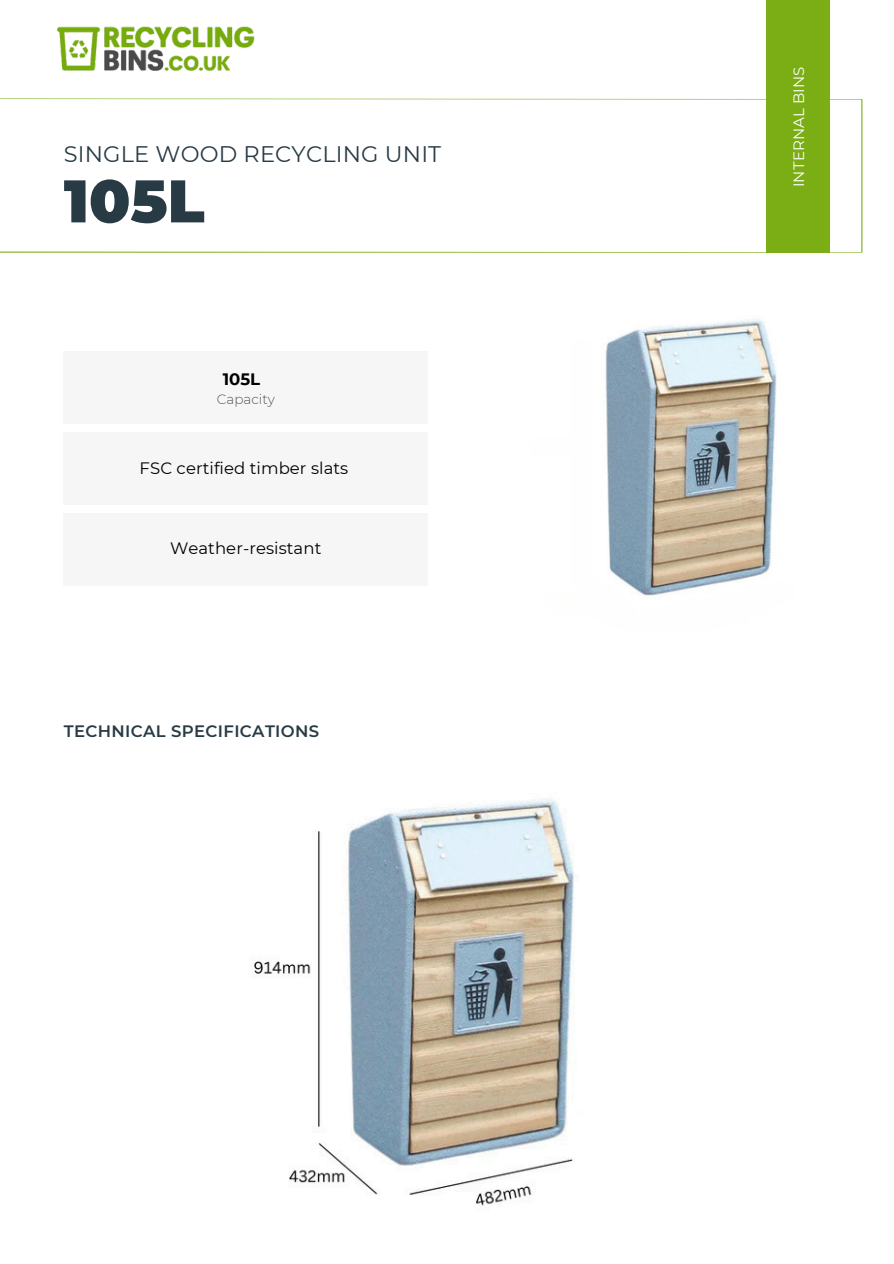
<style>
.page{position:relative;width:894px;height:1264px;background:#fff}
.page>*{position:absolute;margin:0;border:0;box-sizing:border-box;transform-origin:0 0}
.t1{font:900 60px "Montserrat";color:#283b45}
.t2{font:22.5px "Montserrat";letter-spacing:.005em;color:#283b45}
.t3{font:16.5px "Montserrat";letter-spacing:.005em;color:#000}
.t4{font:600 16.5px "Montserrat";letter-spacing:.02em;color:#283b45}
.t5{font:700 16.5px "Montserrat";color:#000}
.t6{font:15px "Montserrat";letter-spacing:.01em;color:#fff}
.t7{font:300 13.5px "Montserrat";color:#575756}
</style>
<div class="page">
<svg style="left:0;top:98px;width:862px;height:155px"></svg>
<div style="left:765px;top:0;width:64px;height:252px;background:#7bad14"></div>
<div style="left:64px;top:352px;width:363px;height:72px;background:#f6f6f6"></div>
<div style="left:64px;top:433px;width:363px;height:72px;background:#f6f6f6"></div>
<div style="left:64px;top:514px;width:363px;height:72px;background:#f6f6f6"></div>
<img style="left:57px;top:26px;width:198px;height:45px">
<img style="left:605px;top:319px;width:172px;height:277px">
<img style="left:254px;top:799px;width:320px;height:407px">
<h1 class="t2" style="left:64px;top:140px;width:379px">SINGLE WOOD RECYCLING UNIT</h1>
<h3 class="t1" style="left:64px;top:164px;width:142px">105L</h3>
<h5 class="t5" style="left:223px;top:369px;width:39px">105L</h5>
<p class="t7" style="left:217px;top:391px;width:60px">Capacity</p>
<p class="t3" style="left:139px;top:458px;width:210px">FSC certified timber slats</p>
<h3 class="t3" style="left:170px;top:538px;width:153px">Weather-resistant</h3>
<h5 class="t4" style="left:64px;top:721px;width:257px">TECHNICAL SPECIFICATIONS</h5>
<p class="t6" style="left:789px;top:187px;width:122px;rotate:-90deg">INTERNAL BINS</p>
</div>
